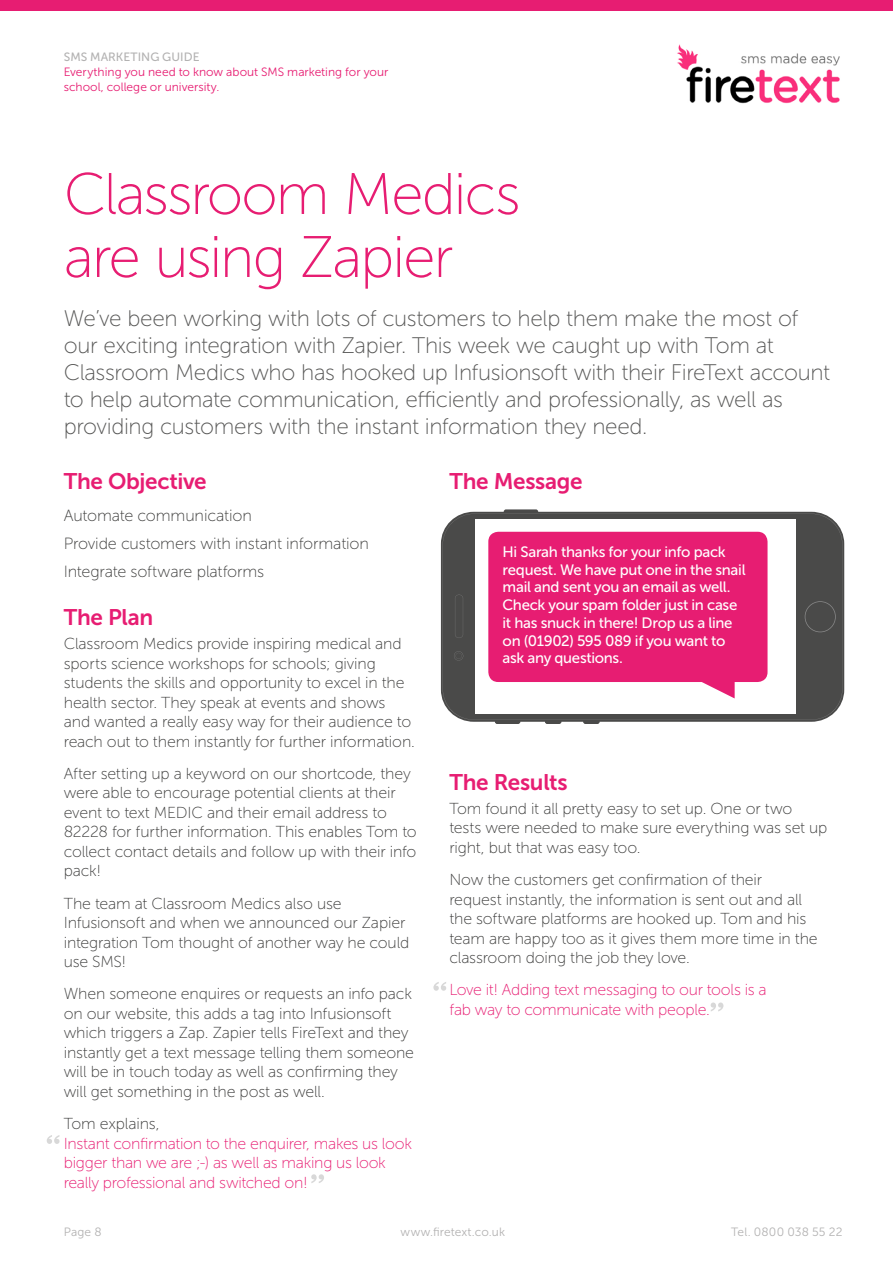
<style>
.page{position:relative;width:893px;height:1263px;background:#fff}
.page>*{position:absolute;margin:0;border:0;box-sizing:border-box;transform-origin:0 0}
.t1{font:58.5px/63px "Museo Sans 100";letter-spacing:-.035em;color:#e71d72}
.t2{font:22.5px/27px "Museo Sans 100";letter-spacing:-.015em;color:#575756}
.t3{font:22.5px "Museo Sans 700";letter-spacing:-.015em;color:#e71d72}
.t4{font:16.2px/28px "Museo Sans 100";letter-spacing:-.01em;color:#3c3c3b}
.t5{font:15.9px/19.5px "Museo Sans 100";letter-spacing:-.01em;color:#3c3c3b}
.t6{font:15.9px/19.5px "Museo Sans 100";letter-spacing:-.02em;color:#e71d72}
.t7{font:15px/17.7px "Museo Sans 500";letter-spacing:-.02em;color:#fff}
.t8{font:12px/15px "Museo Sans 300";color:#e71d72}
.t9{font:12px "Museo Sans 300";letter-spacing:.01em;color:#b3b2b2}
.t10{font:12px "Museo Sans 500";letter-spacing:.005em;color:#b3b2b2}
</style>
<div class="page">
<img style="left:677px;top:44px;width:163px;height:60px">
<div style="left:0;top:0;width:893px;height:11px;background:#e71d72"></div>
<svg style="left:47px;top:1135px;width:13px;height:9px"></svg>
<svg style="left:433px;top:982px;width:13px;height:9px"></svg>
<svg style="left:311px;top:1174px;width:13px;height:9px"></svg>
<svg style="left:711px;top:1002px;width:12px;height:9px"></svg>
<div style="left:495px;top:711px;width:25px;height:13px;background:#4a4a49;border-radius:2px"></div>
<div style="left:504px;top:509px;width:34px;height:14px;background:#4a4a49;border-radius:2px"></div>
<div style="left:545px;top:711px;width:16px;height:13px;background:#4a4a49;border-radius:2px"></div>
<div style="left:583px;top:711px;width:17px;height:13px;background:#4a4a49;border-radius:2px"></div>
<svg style="left:441px;top:512px;width:403px;height:210px;background:#545453"></svg>
<svg style="left:443px;top:513px;width:399px;height:207px;background:#535352"></svg>
<div style="left:475px;top:520px;width:321px;height:194px;background:#fff"></div>
<svg style="left:805px;top:601px;width:31px;height:31px"></svg>
<svg style="left:455px;top:595px;width:8px;height:43px"></svg>
<svg style="left:454px;top:651px;width:9px;height:9px"></svg>
<div style="left:488px;top:532px;width:279px;height:150px;background:#e71d72;border-radius:10px"></div>
<svg style="left:702px;top:682px;width:33px;height:16px"></svg>
<p class="t10" style="left:64px;top:50px;width:137px">SMS MARKETING GUIDE</p>
<p class="t8" style="left:64px;top:65px;width:326px">Everything you need to know about SMS marketing for your school, college or university.</p>
<h1 class="t1" style="left:64px;top:163px;width:458px">Classroom Medics are using Zapier</h1>
<p class="t2" style="left:64px;top:305px;width:768px">We’ve been working with lots of customers to help them make the most of our exciting integration with Zapier. This week we caught up with Tom at Classroom Medics who has hooked up Infusionsoft with their FireText account to help automate communication, efficiently and professionally, as well as providing customers with the instant information they need.</p>
<h2 class="t3" style="left:64px;top:469px;width:144px">The Objective</h2>
<p class="t4" style="left:64px;top:502px;width:307px">Automate communication<br>Provide customers with instant information<br>Integrate software platforms</p>
<h2 class="t3" style="left:64px;top:605px;width:91px">The Plan</h2>
<p class="t5" style="left:64px;top:634px;width:353px">Classroom Medics provide inspiring medical and sports science workshops for schools; giving students the skills and opportunity to excel in the health sector. They speak at events and shows and wanted a really easy way for their audience to reach out to them instantly for further information.</p>
<p class="t5" style="left:64px;top:764px;width:354px">After setting up a keyword on our shortcode, they were able to encourage potential clients at their event to text MEDIC and their email address to 82228 for further information. This enables Tom to collect contact details and follow up with their info pack!</p>
<p class="t5" style="left:64px;top:894px;width:347px">The team at Classroom Medics also use Infusionsoft and when we announced our Zapier integration Tom thought of another way he could use SMS!</p>
<p class="t5" style="left:64px;top:984px;width:352px">When someone enquires or requests an info pack on our website, this adds a tag into Infusionsoft which triggers a Zap. Zapier tells FireText and they instantly get a text message telling them someone will be in touch today as well as confirming they will get something in the post as well.</p>
<p class="t5" style="left:64px;top:1114px;width:97px">Tom explains,</p>
<p class="t6" style="left:64px;top:1134px;width:350px">Instant confirmation to the enquirer, makes us look bigger than we are ;-) as well as making us look really professional and switched on!</p>
<h2 class="t3" style="left:449px;top:469px;width:135px">The Message</h2>
<p class="t7" style="left:503px;top:543px;width:245px">Hi Sarah thanks for your info pack request. We have put one in the snail mail and sent you an email as well.<br>Check your spam folder just in case it has snuck in there! Drop us a line on (01902) 595 089 if you want to ask any questions.</p>
<h2 class="t3" style="left:449px;top:770px;width:120px">The Results</h2>
<p class="t5" style="left:449px;top:799px;width:379px">Tom found it all pretty easy to set up. One or two tests were needed to make sure everything was set up right, but that was easy too.</p>
<p class="t5" style="left:449px;top:870px;width:370px">Now the customers get confirmation of their request instantly, the information is sent out and all the software platforms are hooked up. Tom and his team are happy too as it gives them more time in the classroom doing the job they love.</p>
<p class="t6" style="left:449px;top:980px;width:319px">Love it! Adding text messaging to our tools is a fab way to communicate with people.</p>
<p class="t9" style="left:64px;top:1225px;width:39px">Page 8</p>
<p class="t9" style="left:401px;top:1225px;width:106px">www.firetext.co.uk</p>
<p class="t9" style="left:731px;top:1225px;width:113px">Tel. 0800 038 55 22</p>
</div>
